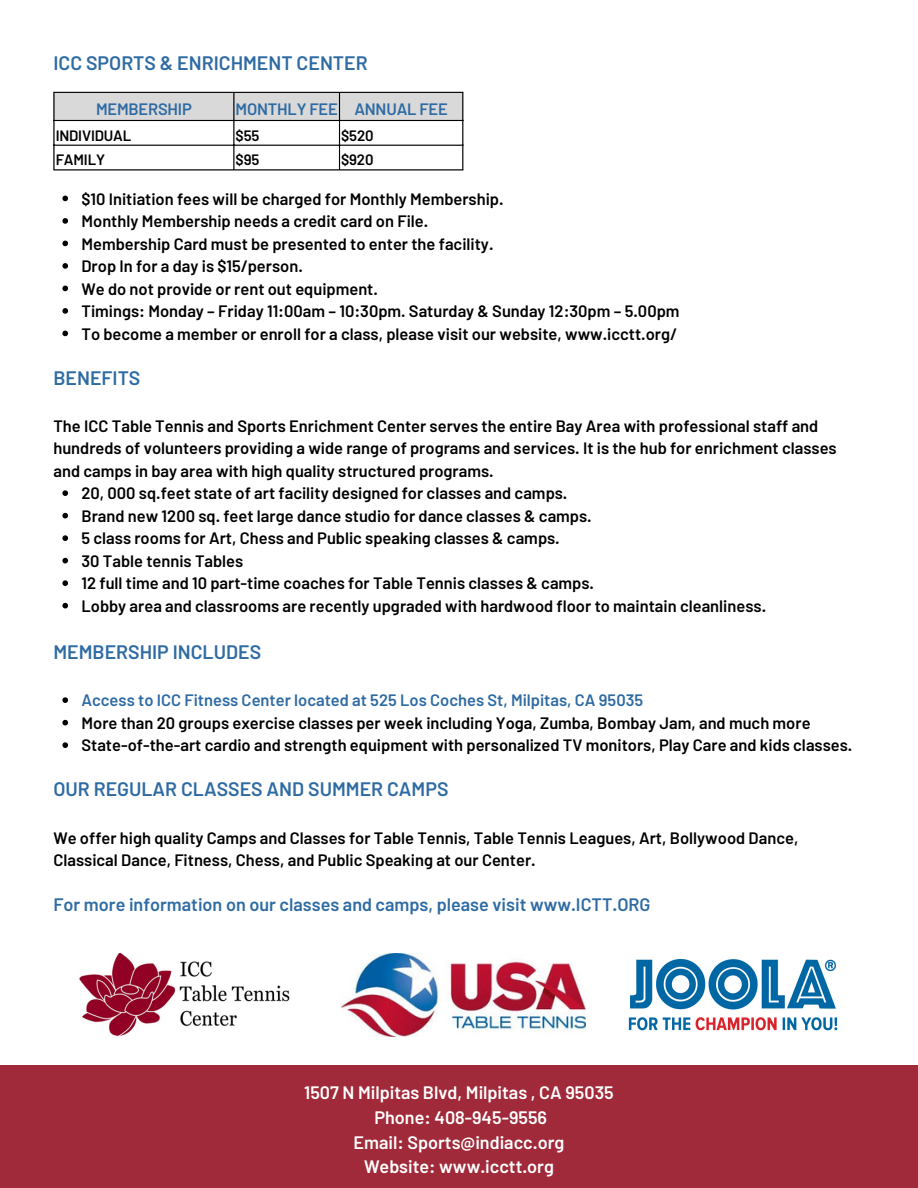
<style>
.page{position:relative;width:918px;height:1188px;background:#fff}
.page>*{position:absolute;margin:0;border:0;box-sizing:border-box;transform-origin:0 0}
.t1{font:600 19.5px "Barlow";color:#2f6ba3}
.t2{font:600 18px "Barlow";color:#fff}
.t3{font:600 18px "Barlow";color:#2f6ba3}
.t4{font:600 16.5px/22.5px "Barlow";color:#000}
.t5{font:600 16.5px "Barlow";color:#2f6ba3}
.t6{font:600 15px "Barlow";letter-spacing:-.01em;color:#000}
</style>
<div class="page">
<svg style="left:62px;top:196px;width:6px;height:5px"></svg>
<svg style="left:62px;top:218px;width:6px;height:6px"></svg>
<svg style="left:62px;top:241px;width:6px;height:5px"></svg>
<svg style="left:62px;top:263px;width:6px;height:6px"></svg>
<svg style="left:62px;top:286px;width:6px;height:5px"></svg>
<svg style="left:62px;top:308px;width:6px;height:6px"></svg>
<svg style="left:62px;top:331px;width:6px;height:5px"></svg>
<svg style="left:62px;top:490px;width:6px;height:6px"></svg>
<svg style="left:62px;top:513px;width:6px;height:5px"></svg>
<svg style="left:62px;top:535px;width:6px;height:6px"></svg>
<svg style="left:62px;top:558px;width:6px;height:5px"></svg>
<svg style="left:62px;top:580px;width:6px;height:6px"></svg>
<svg style="left:62px;top:603px;width:6px;height:5px"></svg>
<svg style="left:62px;top:697px;width:6px;height:6px"></svg>
<svg style="left:62px;top:720px;width:6px;height:5px"></svg>
<svg style="left:62px;top:742px;width:6px;height:6px"></svg>
<div style="left:55px;top:93px;width:407px;height:27px;background:#d9d9d9"></div>
<hr style="left:53px;top:93px;width:2px;height:76px;background:#000">
<hr style="left:233px;top:93px;width:1px;height:76px;background:#000">
<hr style="left:339px;top:93px;width:1px;height:76px;background:#000">
<hr style="left:462px;top:93px;width:1px;height:76px;background:#000">
<hr style="left:53px;top:92px;width:410px;height:1px;background:#000">
<hr style="left:53px;top:120px;width:410px;height:1px;background:#000">
<hr style="left:53px;top:145px;width:410px;height:1px;background:#000">
<hr style="left:53px;top:169px;width:410px;height:1px;background:#000">
<div style="left:0;top:1065px;width:918px;height:123px;background:#a12a3a"></div>
<img style="left:628px;top:959px;width:210px;height:72px">
<img style="left:341px;top:954px;width:244px;height:82px">
<img style="left:79px;top:954px;width:211px;height:83px">
<p class="t1" style="left:53px;top:50px;width:316px">ICC SPORTS &amp; ENRICHMENT CENTER</p>
<p class="t5" style="left:96px;top:99px;width:97px">MEMBERSHIP</p>
<p class="t5" style="left:236px;top:99px;width:104px">MONTHLY FEE</p>
<p class="t5" style="left:354px;top:99px;width:95px">ANNUAL FEE</p>
<p class="t6" style="left:56px;top:126px;width:77px">INDIVIDUAL</p>
<p class="t6" style="left:236px;top:126px;width:25px">$55</p>
<p class="t6" style="left:341px;top:126px;width:34px">$520</p>
<p class="t6" style="left:56px;top:150px;width:51px">FAMILY</p>
<p class="t6" style="left:236px;top:150px;width:25px">$95</p>
<p class="t6" style="left:341px;top:150px;width:34px">$920</p>
<p class="t4" style="left:81px;top:187px;width:424px">$10 Initiation fees will be charged for Monthly Membership.</p>
<p class="t4" style="left:81px;top:209px;width:348px">Monthly Membership needs a credit card on File.</p>
<p class="t4" style="left:81px;top:232px;width:414px">Membership Card must be presented to enter the facility.</p>
<p class="t4" style="left:81px;top:254px;width:223px">Drop In for a day is $15/person.</p>
<p class="t4" style="left:81px;top:277px;width:298px">We do not provide or rent out equipment.</p>
<p class="t4" style="left:81px;top:299px;width:600px">Timings: Monday – Friday 11:00am – 10:30pm. Saturday &amp; Sunday 12:30pm – 5.00pm</p>
<p class="t4" style="left:81px;top:322px;width:597px">To become a member or enroll for a class, please visit our website, www.icctt.org/</p>
<p class="t1" style="left:53px;top:365px;width:89px">BENEFITS</p>
<p class="t4" style="left:53px;top:414px;width:785px">The ICC Table Tennis and Sports Enrichment Center serves the entire Bay Area with professional staff and hundreds of volunteers providing a wide range of programs and services. It is the hub for enrichment classes and camps in bay area with high quality structured programs.</p>
<p class="t4" style="left:81px;top:481px;width:487px">20, 000 sq.feet state of art facility designed for classes and camps.</p>
<p class="t4" style="left:81px;top:504px;width:512px">Brand new 1200 sq. feet large dance studio for dance classes &amp; camps.</p>
<p class="t4" style="left:81px;top:526px;width:480px">5 class rooms for Art, Chess and Public speaking classes &amp; camps.</p>
<p class="t4" style="left:81px;top:549px;width:163px">30 Table tennis Tables</p>
<p class="t4" style="left:81px;top:571px;width:514px">12 full time and 10 part-time coaches for Table Tennis classes &amp; camps.</p>
<p class="t4" style="left:81px;top:594px;width:686px">Lobby area and classrooms are recently upgraded with hardwood floor to maintain cleanliness.</p>
<p class="t1" style="left:53px;top:640px;width:209px">MEMBERSHIP INCLUDES</p>
<p class="t5" style="left:81px;top:690px;width:563px">Access to ICC Fitness Center located at 525 Los Coches St, Milpitas, CA 95035</p>
<p class="t4" style="left:81px;top:711px;width:731px">More than 20 groups exercise classes per week including Yoga, Zumba, Bombay Jam, and much more</p>
<p class="t4" style="left:81px;top:733px;width:772px">State-of-the-art cardio and strength equipment with personalized TV monitors, Play Care and kids classes.</p>
<p class="t1" style="left:53px;top:777px;width:397px">OUR REGULAR CLASSES AND SUMMER CAMPS</p>
<p class="t4" style="left:53px;top:826px;width:747px">We offer high quality Camps and Classes for Table Tennis, Table Tennis Leagues, Art, Bollywood Dance,<br>Classical Dance, Fitness, Chess, and Public Speaking at our Center.</p>
<p class="t3" style="left:53px;top:893px;width:599px">For more information on our classes and camps, please visit www.ICTT.ORG</p>
<p class="t2" style="left:304px;top:1081px;width:311px">1507 N Milpitas Blvd, Milpitas , CA 95035</p>
<p class="t2" style="left:374px;top:1106px;width:174px">Phone: 408-945-9556</p>
<p class="t2" style="left:354px;top:1131px;width:212px">Email: Sports@indiacc.org</p>
<p class="t2" style="left:364px;top:1155px;width:191px">Website: www.icctt.org</p>
</div>
